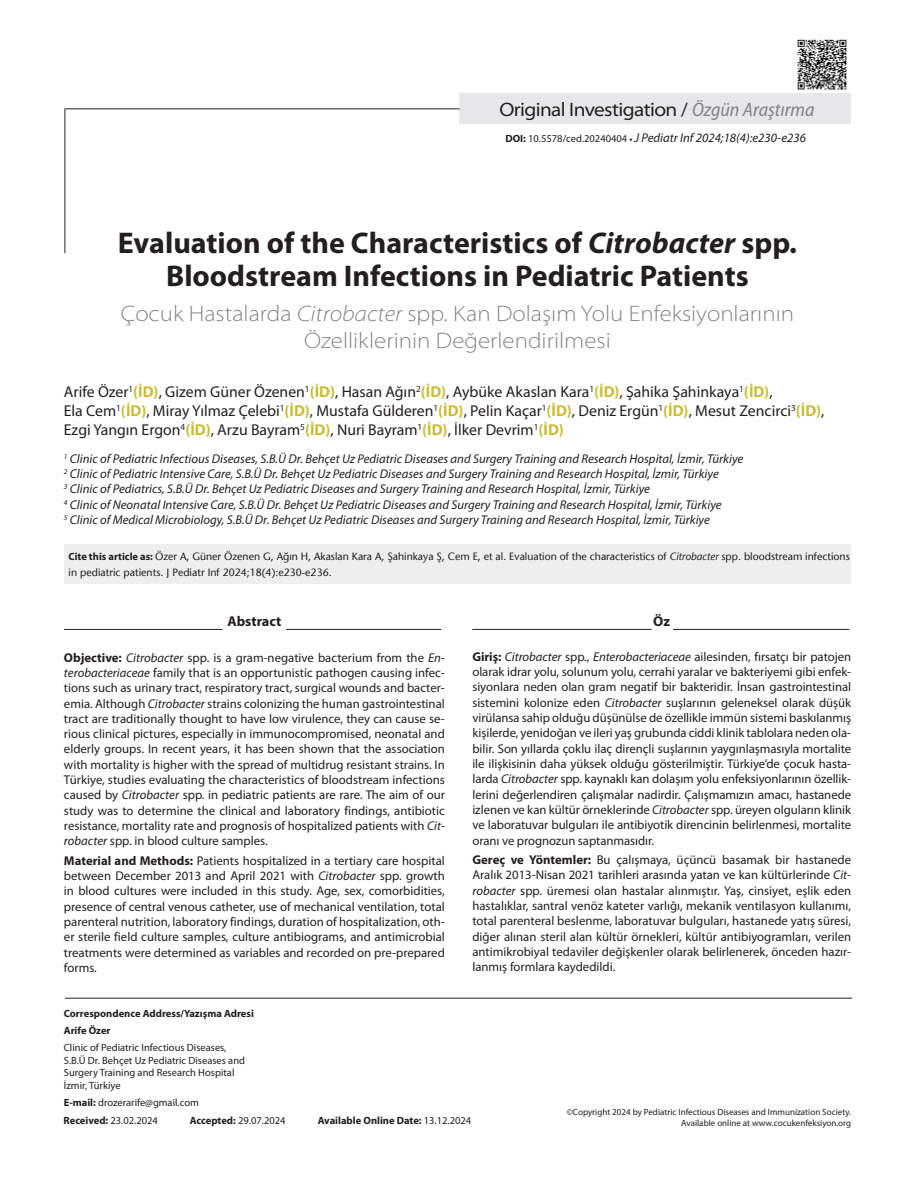
<style>
.page{position:relative;width:915px;height:1191px;background:#fff}
.page>*{position:absolute;margin:0;border:0;box-sizing:border-box;transform-origin:0 0}
.t1{font:700 30px/33px "Myriad Pro";color:#231f20;text-align:center}
.t2{font:300 semi-expanded 22.5px/27px "Myriad Pro";color:#808285;text-align:center}
.t3{font:semi-expanded 19.5px "Myriad Pro";letter-spacing:-.03em;color:#231f20}
.t4{font:15.75px/18.9px "Myriad Pro";color:#231f20}
.t5{font:700 14.25px "Myriad Pro";color:#231f20}
.t6{font:12.75px/15.3px "Myriad Pro";color:#231f20;text-align:justify}
.t7{font:italic 12.75px/15.3px "Myriad Pro";color:#231f20}
.t8{font:500 10.5px/15.8px "Stone Sans Std";color:#231f20}
.t9{font:10.5px/12.6px "Myriad Pro";color:#231f20}
.t10{font:700 10.5px/16.8px "Myriad Pro";color:#231f20}
.t11{font:9px/10.8px "Myriad Pro";color:#231f20;text-align:right}
.s1{font-stretch:normal}
.s2{font-style:italic;font-stretch:semi-condensed;color:#808285}
.s3{font-weight:700;font-style:normal;font-size:10.5px}
.s4{font-style:normal;font-size:10.5px}
.s5{font-weight:700;font-style:normal;font-size:9px}
.s6{font-style:italic}
.s7{font-weight:700;color:#cabd34}
.s8{font-family:"Myriad Pro";font-weight:700}
.s9{font-weight:700}
.s10{font-weight:400}
</style>
<div class="page">
<img style="left:797px;top:39px;width:50px;height:51px">
<div style="left:459px;top:94px;width:391px;height:30px;background:#e6e7e9"></div>
<hr style="left:64px;top:108px;width:1px;height:145px;background:#231f20">
<hr style="left:65px;top:108px;width:394px;height:1px;background:#231f20">
<hr style="left:65px;top:997px;width:786px;height:1px;background:#231f20">
<div style="left:64px;top:544px;width:786px;height:40px;background:#eeeeef"></div>
<hr style="left:472px;top:629px;width:179px;height:1px;background:#231f20">
<hr style="left:672px;top:629px;width:177px;height:1px;background:#231f20">
<hr style="left:64px;top:629px;width:158px;height:1px;background:#231f20">
<hr style="left:286px;top:629px;width:155px;height:1px;background:#231f20">
<h3 class="t3" style="left:499px;top:99px;width:316px">Original Investigation <span class="s1">/</span> <span class="s2">Özgün Araştırma</span></h3>
<p class="t7" style="left:505px;top:131px;width:302px"><span class="s3">DOI:</span> <span class="s4">10.5578/ced.20240404</span> <span class="s5">•</span> J Pediatr Inf 2024;18(4):e230-e236</p>
<h1 class="t1" style="left:118px;top:226px;width:680px">Evaluation of the Characteristics of <span class="s6">Citrobacter</span> spp.<br>Bloodstream Infections in Pediatric Patients</h1>
<h2 class="t2" style="left:121px;top:300px;width:674px">Çocuk Hastalarda <span class="s6">Citrobacter</span> spp. Kan Dolaşım Yolu Enfeksiyonlarının<br>Özelliklerinin Değerlendirilmesi</h2>
<p class="t4" style="left:64px;top:382px;width:761px">Arife Özer<sup>1</sup><span class="s7">(İD)</span>, Gizem Güner Özenen<sup>1</sup><span class="s7">(İD)</span>, Hasan Ağın<sup>2</sup><span class="s7">(İD)</span>, Aybüke Akaslan Kara<sup>1</sup><span class="s7">(İD)</span>, Şahika Şahinkaya<sup>1</sup><span class="s7">(İD)</span>,<br>Ela Cem<sup>1</sup><span class="s7">(İD)</span>, Miray Yılmaz Çelebi<sup>1</sup><span class="s7">(İD)</span>, Mustafa Gülderen<sup>1</sup><span class="s7">(İD)</span>, Pelin Kaçar<sup>1</sup><span class="s7">(İD)</span>, Deniz Ergün<sup>1</sup><span class="s7">(İD)</span>, Mesut Zencirci<sup>3</sup><span class="s7">(İD)</span>,<br>Ezgi Yangın Ergon<sup>4</sup><span class="s7">(İD)</span>, Arzu Bayram<sup>5</sup><span class="s7">(İD)</span>, Nuri Bayram<sup>1</sup><span class="s7">(İD)</span>, İlker Devrim<sup>1</sup><span class="s7">(İD)</span></p>
<p class="t7" style="left:64px;top:451px;width:680px"><sup>1</sup> Clinic of Pediatric Infectious Diseases, S.B.Ü Dr. Behçet Uz Pediatric Diseases and Surgery Training and Research Hospital, İzmir, Türkiye <sup>2</sup> Clinic of Pediatric Intensive Care, S.B.Ü Dr. Behçet Uz Pediatric Diseases and Surgery Training and Research Hospital, İzmir, Türkiye<br><sup>3</sup> Clinic of Pediatrics, S.B.Ü Dr. Behçet Uz Pediatric Diseases and Surgery Training and Research Hospital, İzmir, Türkiye<br><sup>4</sup> Clinic of Neonatal Intensive Care, S.B.Ü Dr. Behçet Uz Pediatric Diseases and Surgery Training and Research Hospital, İzmir, Türkiye<br><sup>5</sup> Clinic of Medical Microbiology, S.B.Ü Dr. Behçet Uz Pediatric Diseases and Surgery Training and Research Hospital, İzmir, Türkiye</p>
<p class="t8" style="left:68px;top:548px;width:782px"><span class="s8">Cite this article as:</span> Özer A, Güner Özenen G, Ağın H, Akaslan Kara A, Şahinkaya Ş, Cem E, et al. Evaluation of the characteristics of <span class="s6">Citrobacter</span> spp. bloodstream infections in pediatric patients. J Pediatr Inf 2024;18(4):e230-e236.</p>
<p class="t5" style="left:227px;top:613px;width:55px">Abstract</p>
<p class="t6" style="left:64px;top:650px;width:382px"><span class="s9">Objective:</span> <span class="s6">Citrobacter</span> spp. is a gram-negative bacterium from the <span class="s6">En&shy;terobacteriaceae</span> family that is an opportunistic pathogen causing infec&shy;tions such as urinary tract, respiratory tract, surgical wounds and bacter&shy;emia. Although <span class="s6">Citrobacter</span> strains colonizing the human gastrointestinal tract are traditionally thought to have low virulence, they can cause se&shy;rious clinical pictures, especially in immunocompromised, neonatal and elderly groups. In recent years, it has been shown that the association with mortality is higher with the spread of multidrug resistant strains. In Türkiye, studies evaluating the characteristics of bloodstream infections caused by <span class="s6">Citrobacter</span> spp. in pediatric patients are rare. The aim of our study was to determine the clinical and laboratory findings, antibiotic resistance, mortality rate and prognosis of hospitalized patients with <span class="s6">Cit&shy;robacter</span> spp. in blood culture samples.</p>
<p class="t6" style="left:64px;top:853px;width:382px"><span class="s9">Material and Methods:</span> Patients hospitalized in a tertiary care hospital between December 2013 and April 2021 with <span class="s6">Citrobacter</span> spp. growth in blood cultures were included in this study. Age, sex, comorbidities, presence of central venous catheter, use of mechanical ventilation, total parenteral nutrition, laboratory findings, duration of hospitalization, oth&shy;er sterile field culture samples, culture antibiograms, and antimicrobial treatments were determined as variables and recorded on pre-prepared forms.</p>
<p class="t5" style="left:653px;top:613px;width:18px">Öz</p>
<p class="t6" style="left:472px;top:649px;width:380px"><span class="s9">Giriş:</span> <span class="s6">Citrobacter</span> spp., <span class="s6">Enterobacteriaceae</span> ailesinden, fırsatçı bir patojen olarak idrar yolu, solunum yolu, cerrahi yaralar ve bakteriyemi gibi enfek&shy;siyonlara neden olan gram negatif bir bakteridir. İnsan gastrointestinal sistemini kolonize eden <span class="s6">Citrobacter</span> suşlarının geleneksel olarak düşük virülansa sahip olduğu düşünülse de özellikle immün sistemi baskılanmış kişilerde, yenidoğan ve ileri yaş grubunda ciddi klinik tablolara neden ola&shy;bilir. Son yıllarda çoklu ilaç dirençli suşlarının yaygınlaşmasıyla mortalite ile ilişkisinin daha yüksek olduğu gösterilmiştir. Türkiye’de çocuk hasta&shy;larda <span class="s6">Citrobacter</span> spp. kaynaklı kan dolaşım yolu enfeksiyonlarının özellik&shy;lerini değerlendiren çalışmalar nadirdir. Çalışmamızın amacı, hastanede izlenen ve kan kültür örneklerinde <span class="s6">Citrobacter</span> spp. üreyen olguların klinik ve laboratuvar bulguları ile antibiyotik direncinin belirlenmesi, mortalite oranı ve prognozun saptanmasıdır.</p>
<p class="t6" style="left:472px;top:852px;width:380px"><span class="s9">Gereç ve Yöntemler:</span> Bu çalışmaya, üçüncü basamak bir hastanede Aralık 2013-Nisan 2021 tarihleri arasında yatan ve kan kültürlerinde <span class="s6">Cit&shy;robacter</span> spp. üremesi olan hastalar alınmıştır. Yaş, cinsiyet, eşlik eden hastalıklar, santral venöz kateter varlığı, mekanik ventilasyon kullanımı, total parenteral beslenme, laboratuvar bulguları, hastanede yatış süresi, diğer alınan steril alan kültür örnekleri, kültür antibiyogramları, verilen antimikrobiyal tedaviler değişkenler olarak belirlenerek, önceden hazır&shy;lanmış formlara kaydedildi.</p>
<p class="t10" style="left:64px;top:1005px;width:191px">Correspondence Address/Yazışma Adresi<br>Arife Özer</p>
<p class="t9" style="left:64px;top:1041px;width:183px">Clinic of Pediatric Infectious Diseases, S.B.Ü Dr. Behçet Uz Pediatric Diseases and Surgery Training and Research Hospital İzmir, Türkiye</p>
<p class="t9" style="left:64px;top:1096px;width:136px"><span class="s9">E-mail:</span> drozerarife@gmail.com</p>
<p class="t9" style="left:64px;top:1114px;width:96px"><span class="s9">Received:</span> 23.02.2024</p>
<p class="t9" style="left:190px;top:1114px;width:97px"><span class="s9">Accepted:</span> 29.07.2024</p>
<p class="t11" style="left:566px;top:1107px;width:286px">©Copyright 2024 by Pediatric Infectious Diseases and Immunization Society.<br>Available online at www.cocukenfeksiyon.org</p>
<p class="t10" style="left:317px;top:1112px;width:155px">Available Online Date: <span class="s10">13.12.2024</span></p>
</div>
